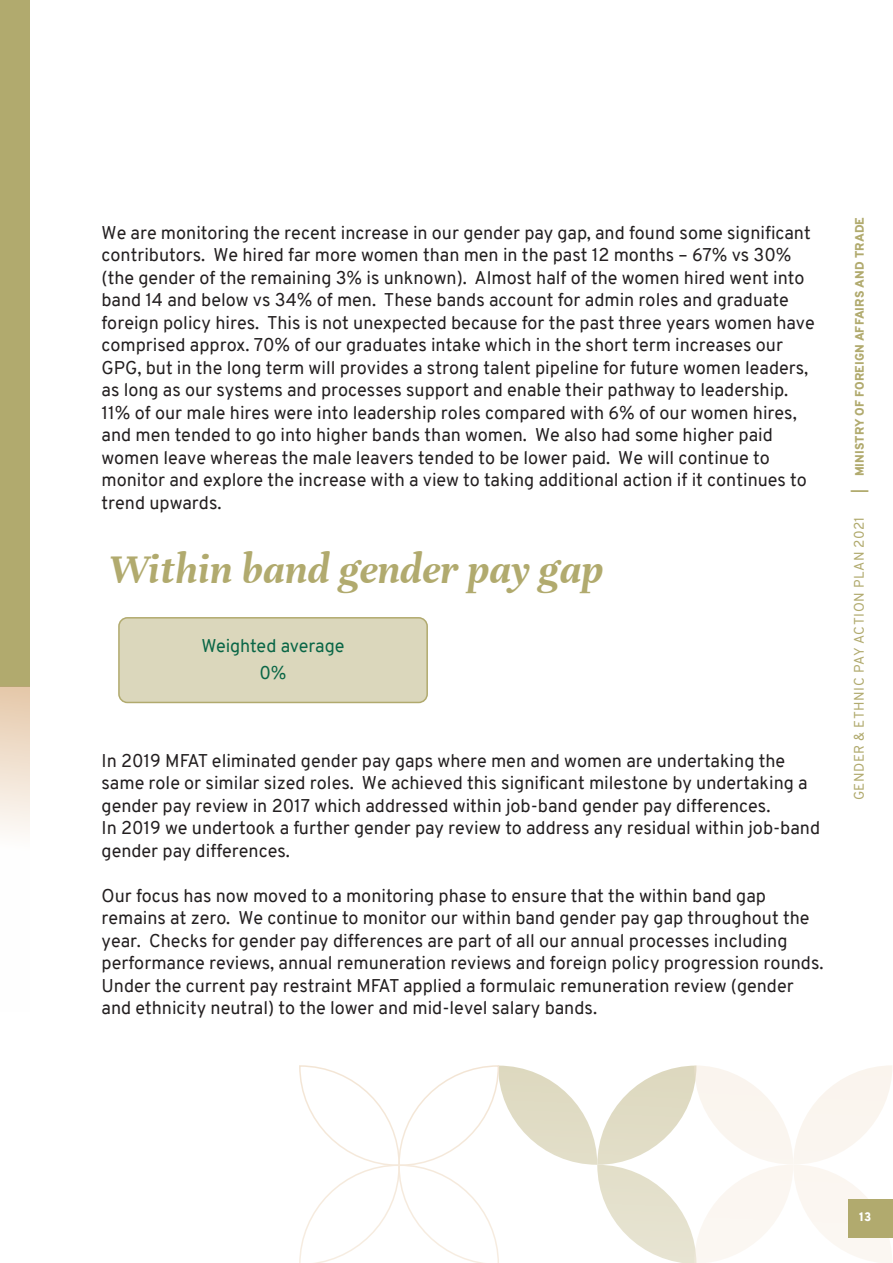
<style>
.page{position:relative;width:893px;height:1263px;background:#fff}
.page>*{position:absolute;margin:0;border:0;box-sizing:border-box;transform-origin:0 0}
.bold_italics{font:italic 700 43.5px "Unna";color:#b1aa6e}
.bulk_text{font:18px/22.5px "Overpass";color:#231f20}
.t1{font:18px "Overpass";letter-spacing:-.01em;color:#096646}
.t2{font:13.5px "Overpass";letter-spacing:.045em;color:#b1aa6e}
.t3{font:900 12px "Overpass";letter-spacing:.01em;color:#b1aa6e}
.t4{font:900 12px "Overpass";color:#fff}
</style>
<div class="page">
<svg style="left:498px;top:1065px;width:99px;height:100px;fill:#e1ddc7"></svg>
<svg style="left:597px;top:1065px;width:295px;height:198px"></svg>
<svg style="left:299px;top:1066px;width:201px;height:197px"></svg>
<div style="left:119px;top:618px;width:308px;height:84px;background:#dbd7bc;border-radius:9px"></div>
<div style="left:118px;top:617px;width:310px;height:86px;border:2px solid #b1aa6e;border-radius:9px"></div>
<div style="left:0;top:0;width:30px;height:687px;background:#b1aa6e"></div>
<svg style="left:0;top:687px;width:30px;height:147px;background:#f0e0ce"></svg>
<div style="left:848px;top:1199px;width:45px;height:38px;background:#b1aa6e"></div>
<p class="bulk_text" style="left:102px;top:221px;width:715px">We are monitoring the recent increase in our gender pay gap, and found some significant contributors. We hired far more women than men in the past 12 months – 67% vs 30% (the gender of the remaining 3% is unknown). Almost half of the women hired went into band 14 and below vs 34% of men. These bands account for admin roles and graduate foreign policy hires. This is not unexpected because for the past three years women have comprised approx. 70% of our graduates intake which in the short term increases our GPG, but in the long term will provides a strong talent pipeline for future women leaders, as long as our systems and processes support and enable their pathway to leadership.<br>11% of our male hires were into leadership roles compared with 6% of our women hires, and men tended to go into higher bands than women. We also had some higher paid women leave whereas the male leavers tended to be lower paid. We will continue to monitor and explore the increase with a view to taking additional action if it continues to trend upwards.</p>
<p class="bold_italics" style="left:109px;top:544px;width:496px">Within band gender pay gap</p>
<p class="t1" style="left:202px;top:633px;width:144px">Weighted average</p>
<p class="t1" style="left:259px;top:660px;width:29px">0%</p>
<p class="bulk_text" style="left:102px;top:749px;width:708px">In 2019 MFAT eliminated gender pay gaps where men and women are undertaking the same role or similar sized roles. We achieved this significant milestone by undertaking a gender pay review in 2017 which addressed within job-band gender pay differences.</p>
<p class="bulk_text" style="left:102px;top:817px;width:720px">In 2019 we undertook a further gender pay review to address any residual within job-band gender pay differences.</p>
<p class="bulk_text" style="left:102px;top:884px;width:723px">Our focus has now moved to a monitoring phase to ensure that the within band gap remains at zero. We continue to monitor our within band gender pay gap throughout the year. Checks for gender pay differences are part of all our annual processes including performance reviews, annual remuneration reviews and foreign policy progression rounds.<br>Under the current pay restraint MFAT applied a formulaic remuneration review (gender and ethnicity neutral) to the lower and mid-level salary bands.</p>
<p class="t3" style="left:851px;top:493px;width:277px;rotate:-90deg">| MINISTRY OF FOREIGN AFFAIRS AND TRADE</p>
<p class="t2" style="left:849px;top:800px;width:285px;rotate:-90deg">GENDER &amp; ETHNIC PAY ACTION PLAN 2021</p>
<p class="t4" style="left:859px;top:1208px;width:14px">13</p>
</div>
